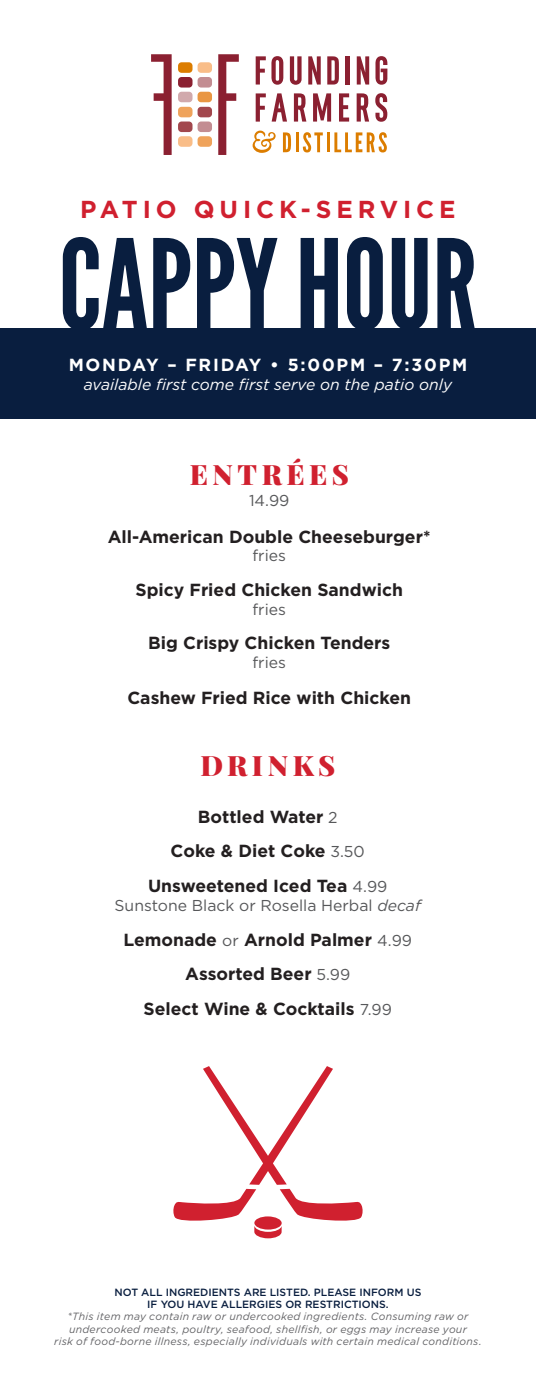
<style>
.page{position:relative;width:536px;height:1386px;background:#fff}
.page>*{position:absolute;margin:0;border:0;box-sizing:border-box;transform-origin:0 0}
.General_Description{font:124.25px "League Gothic";color:#091e3f}
.t1{font:900 28px "Playfair Display";letter-spacing:.16em;color:#d0202f}
.General_Description-2{font:700 24.5px "Gotham";letter-spacing:.2em;color:#d0202f}
.t2{font:700 17.5px "Gotham";color:#231f20}
.General_Description-3{font:700 17.5px "Gotham";letter-spacing:.1em;color:#fff}
.t3{font:15.75px "Gotham";color:#57585a}
.General_Description-4{font:italic 15.75px "Gotham";color:#fff}
.t4{font:italic 10.5px/12.2px "Gotham";letter-spacing:.025em;color:#636366;text-align:center}
.Crop_List_XX{font:500 10.5px/12.2px "Gotham";color:#091e3f;text-align:center}
.s1{font-weight:400;font-size:15.75px;color:#57585a}
.s2{font-style:italic}
</style>
<div class="page">
<div style="left:0;top:328px;width:536px;height:91px;background:#091e3f"></div>
<div style="left:178px;top:107px;width:14px;height:10px;background:#efa35b;border-radius:4px"></div>
<div style="left:197px;top:107px;width:15px;height:10px;background:#a2474d;border-radius:4px"></div>
<div style="left:178px;top:122px;width:14px;height:10px;background:#a2474d;border-radius:4px"></div>
<div style="left:197px;top:122px;width:15px;height:10px;background:#c38d92;border-radius:4px"></div>
<div style="left:178px;top:136px;width:14px;height:11px;background:#f9bd88;border-radius:4px"></div>
<div style="left:197px;top:136px;width:15px;height:11px;background:#efa35b;border-radius:4px"></div>
<div style="left:178px;top:62px;width:14px;height:11px;background:#dc7d00;border-radius:4px"></div>
<div style="left:197px;top:62px;width:15px;height:11px;background:#f9bd88;border-radius:4px"></div>
<div style="left:178px;top:77px;width:14px;height:11px;background:#8b2031;border-radius:4px"></div>
<div style="left:197px;top:77px;width:15px;height:11px;background:#c38d92;border-radius:4px"></div>
<div style="left:178px;top:92px;width:14px;height:10px;background:#d1a9ac;border-radius:4px"></div>
<div style="left:197px;top:92px;width:15px;height:10px;background:#e99642;border-radius:4px"></div>
<svg style="left:151px;top:54px;width:20px;height:101px"></svg>
<svg style="left:218px;top:54px;width:21px;height:101px"></svg>
<svg style="left:255px;top:56px;width:28px;height:29px"></svg>
<svg style="left:290px;top:56px;width:11px;height:29px"></svg>
<svg style="left:308px;top:56px;width:12px;height:29px"></svg>
<svg style="left:327px;top:56px;width:12px;height:29px"></svg>
<div style="left:345px;top:56px;width:5px;height:29px;background:#8b2031"></div>
<svg style="left:356px;top:56px;width:13px;height:29px"></svg>
<svg style="left:375px;top:56px;width:12px;height:29px"></svg>
<svg style="left:255px;top:93px;width:32px;height:29px"></svg>
<svg style="left:294px;top:93px;width:12px;height:29px"></svg>
<svg style="left:313px;top:93px;width:18px;height:29px"></svg>
<svg style="left:339px;top:93px;width:10px;height:29px"></svg>
<svg style="left:356px;top:93px;width:13px;height:29px"></svg>
<svg style="left:375px;top:93px;width:12px;height:29px"></svg>
<svg style="left:283px;top:132px;width:8px;height:20px"></svg>
<hr style="left:295px;top:132px;width:3px;height:20px;background:#dc7d00">
<svg style="left:303px;top:132px;width:20px;height:20px"></svg>
<hr style="left:326px;top:132px;width:3px;height:20px;background:#dc7d00">
<svg style="left:334px;top:132px;width:53px;height:20px"></svg>
<svg style="left:252px;top:131px;width:23px;height:22px"></svg>
<svg style="left:173px;top:1066px;width:190px;height:172px"></svg>
<p class="General_Description-2" style="left:80px;top:193px;width:377px">PATIO QUICK-SERVICE</p>
<p class="General_Description" style="left:59px;top:211px;width:420px">CAPPY HOUR</p>
<p class="General_Description-3" style="left:69px;top:353px;width:400px">MONDAY – FRIDAY • 5:00PM – 7:30PM</p>
<p class="General_Description-4" style="left:84px;top:374px;width:369px">available first come first serve on the patio only</p>
<p class="t1" style="left:190px;top:457px;width:160px">ENTRÉES</p>
<p class="t3" style="left:249px;top:492px;width:42px">14.99</p>
<p class="t2" style="left:108px;top:525px;width:324px">All-American Double Cheeseburger*</p>
<p class="t3" style="left:252px;top:547px;width:35px">fries</p>
<p class="t2" style="left:135px;top:578px;width:269px">Spicy Fried Chicken Sandwich</p>
<p class="t3" style="left:252px;top:600px;width:35px">fries</p>
<p class="t2" style="left:148px;top:632px;width:244px">Big Crispy Chicken Tenders</p>
<p class="t3" style="left:252px;top:654px;width:35px">fries</p>
<p class="t2" style="left:127px;top:686px;width:285px">Cashew Fried Rice with Chicken</p>
<p class="t1" style="left:200px;top:748px;width:137px">DRINKS</p>
<p class="t2" style="left:198px;top:805px;width:141px">Bottled Water <span class="s1">2</span></p>
<p class="t2" style="left:170px;top:840px;width:196px">Coke &amp; Diet Coke <span class="s1">3.50</span></p>
<p class="t2" style="left:148px;top:874px;width:241px">Unsweetened Iced Tea <span class="s1">4.99</span></p>
<p class="t3" style="left:114px;top:897px;width:308px">Sunstone Black or Rosella Herbal <span class="s2">decaf</span></p>
<p class="t2" style="left:123px;top:928px;width:290px">Lemonade <span class="s1">or</span> Arnold Palmer <span class="s1">4.99</span></p>
<p class="t2" style="left:185px;top:963px;width:166px">Assorted Beer <span class="s1">5.99</span></p>
<p class="t2" style="left:143px;top:997px;width:250px">Select Wine &amp; Cocktails <span class="s1">7.99</span></p>
<p class="Crop_List_XX" style="left:114px;top:1286px;width:308px">NOT ALL INGREDIENTS ARE LISTED. PLEASE INFORM US<br>IF YOU HAVE ALLERGIES OR RESTRICTIONS.</p>
<p class="t4" style="left:54px;top:1310px;width:429px">*This item may contain raw or undercooked ingredients. Consuming raw or undercooked meats, poultry, seafood, shellfish, or eggs may increase your<br>risk of food-borne illness, especially individuals with certain medical conditions.</p>
</div>
